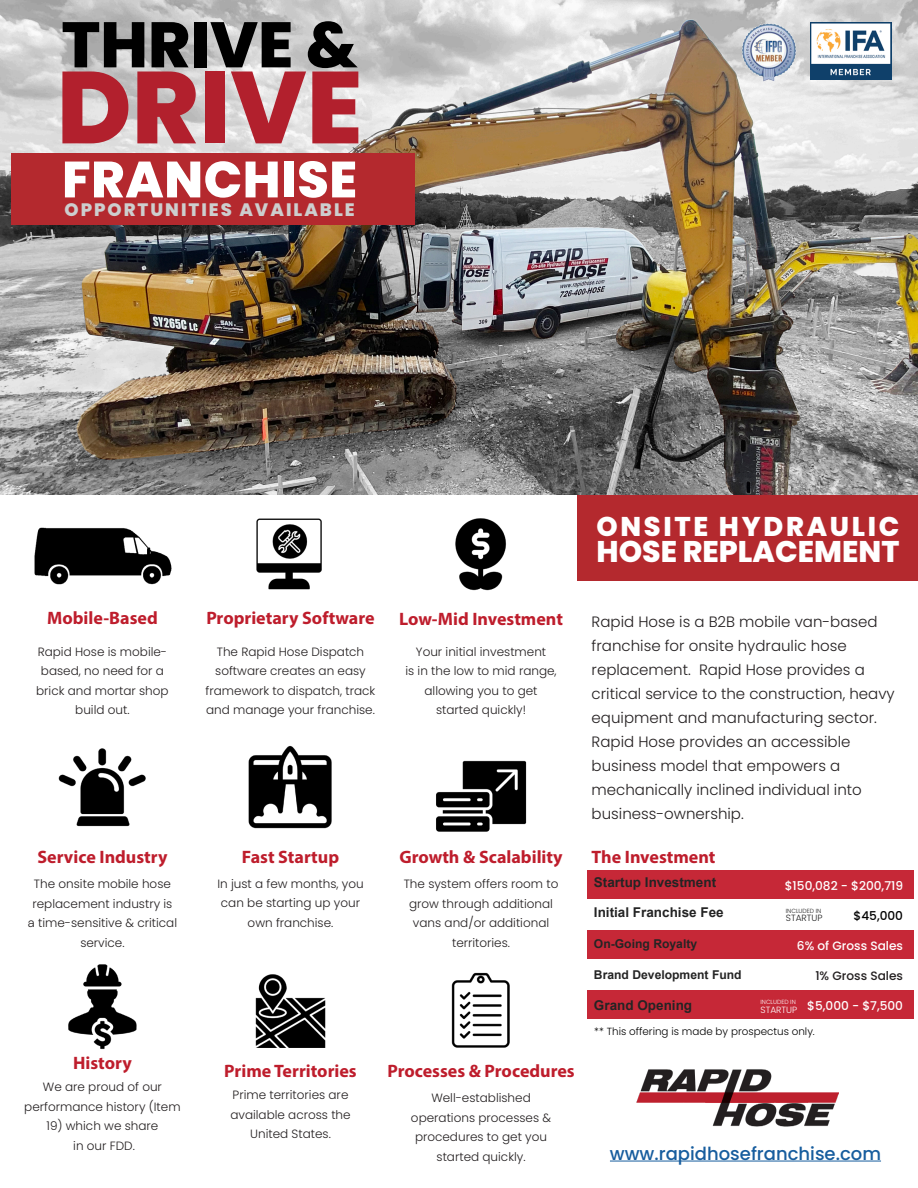
<style>
.page{position:relative;width:918px;height:1188px;background:#fff}
.page>*{position:absolute;margin:0;border:0;box-sizing:border-box;transform-origin:0 0}
.t1{font:800 102px "Poppins";color:#b2202d}
.t2{font:800 64.2px "Poppins";color:#000}
.t3{font:800 50.85px "Poppins";letter-spacing:.01em;color:#fff}
.t4{font:800 29.85px "Poppins";color:#fff}
.t5{font:800 27.15px "Poppins";letter-spacing:.1em;color:#fff}
.t6{font:700 18px "Myriad Pro";color:#be1d2c}
.t7{font:500 18px "Poppins";color:#175d9e}
.t8{font:800 18px "Poppins";letter-spacing:.11em;color:#cdcece}
.t9{font:300 15px/24px "Poppins";color:#231f20}
.t10{font:700 13.5px "Arial";color:#242424}
.t11{font:500 12.15px "Poppins";color:#fff}
.t12{font:700 12.15px "Arial";color:#242424}
.t13{font:500 12.15px "Poppins";color:#231f20}
.t14{font:500 12.15px "Poppins";color:#000}
.t15{font:300 12px/19.5px "Poppins";color:#231f20;text-align:center}
.t16{font:300 10.35px "Poppins";color:#000}
.t17{font:300 9px "Poppins";color:#1f1f1f}
.t18{font:300 9px "Poppins";color:#fff}
.t19{font:300 6px "Poppins";color:#1f1f1f}
.t20{font:300 6px "Poppins";color:#fff}
</style>
<div class="page">
<img style="left:58px;top:748px;width:88px;height:79px">
<img style="left:248px;top:745px;width:84px;height:84px">
<img style="left:256px;top:518px;width:66px;height:72px">
<img style="left:436px;top:760px;width:91px;height:72px">
<img style="left:34px;top:527px;width:138px;height:58px">
<img style="left:255px;top:974px;width:71px;height:74px">
<img style="left:455px;top:518px;width:51px;height:73px">
<img style="left:68px;top:964px;width:69px;height:86px">
<img style="left:0;top:0;width:918px;height:495px">
<div style="left:11px;top:153px;width:404px;height:72px;background:#b4292e"></div>
<div style="left:578px;top:495px;width:340px;height:85px;background:#b4292e"></div>
<div style="left:587px;top:930px;width:326px;height:28px;background:#c62837"></div>
<div style="left:587px;top:990px;width:326px;height:29px;background:#c62837"></div>
<div style="left:587px;top:870px;width:326px;height:29px;background:#c62837"></div>
<img style="left:636px;top:1069px;width:203px;height:58px">
<hr style="left:610px;top:1161px;width:271px;height:1px;background:#175d9e">
<img style="left:451px;top:972px;width:59px;height:76px">
<img style="left:741px;top:23px;width:57px;height:59px">
<img style="left:810px;top:22px;width:82px;height:58px">
<p class="t2" style="left:62px;top:8px;width:298px">THRIVE &amp;</p>
<p class="t1" style="left:57px;top:49px;width:307px">DRIVE</p>
<p class="t3" style="left:62px;top:150px;width:297px">FRANCHISE</p>
<p class="t8" style="left:65px;top:199px;width:292px">OPPORTUNITIES AVAILABLE</p>
<p class="t6" style="left:47px;top:607px;width:112px">Mobile-Based</p>
<p class="t15" style="left:38px;top:642px;width:131px;text-align:left">Rapid Hose is mobile&shy;based, no need for a</p>
<p class="t15" style="left:36px;top:681px;width:134px">brick and mortar shop build out.</p>
<p class="t6" style="left:37px;top:845px;width:131px">Service Industry</p>
<p class="t15" style="left:28px;top:874px;width:151px">The onsite mobile hose replacement industry is a time-sensitive &amp; critical service.</p>
<p class="t6" style="left:73px;top:1051px;width:60px">History</p>
<p class="t15" style="left:24px;top:1078px;width:158px">We are proud of our performance history (Item</p>
<p class="t15" style="left:47px;top:1117px;width:113px">19) which we share</p>
<p class="t15" style="left:73px;top:1136px;width:63px">in our FDD.</p>
<p class="t5" style="left:596px;top:511px;width:305px">ONSITE HYDRAULIC</p>
<p class="t4" style="left:597px;top:535px;width:304px">HOSE REPLACEMENT</p>
<p class="t6" style="left:206px;top:607px;width:170px">Proprietary Software</p>
<p class="t15" style="left:206px;top:642px;width:171px">The Rapid Hose Dispatch software creates an easy framework to dispatch, track and manage your franchise.</p>
<p class="t6" style="left:399px;top:607px;width:165px">Low-Mid Investment</p>
<p class="t15" style="left:416px;top:642px;width:132px">Your initial investment</p>
<p class="t15" style="left:405px;top:661px;width:153px">is in the low to mid range, allowing you to get</p>
<p class="t15" style="left:436px;top:700px;width:92px">started quickly!</p>
<p class="t6" style="left:242px;top:845px;width:99px">Fast Startup</p>
<p class="t15" style="left:217px;top:874px;width:148px">In just a few months, you can be starting up your own franchise.</p>
<p class="t6" style="left:399px;top:845px;width:165px">Growth &amp; Scalability</p>
<p class="t15" style="left:404px;top:874px;width:156px">The system offers room to</p>
<p class="t15" style="left:409px;top:894px;width:145px">grow through additional vans and/or additional territories.</p>
<p class="t6" style="left:224px;top:1059px;width:134px">Prime Territories</p>
<p class="t15" style="left:233px;top:1086px;width:117px">Prime territories are</p>
<p class="t15" style="left:230px;top:1105px;width:122px">available across the</p>
<p class="t15" style="left:250px;top:1125px;width:82px">United States.</p>
<p class="t6" style="left:387px;top:1060px;width:189px">Processes &amp; Procedures</p>
<p class="t15" style="left:411px;top:1088px;width:142px">Well-established operations processes &amp; procedures to get you started quickly.</p>
<p class="t9" style="left:592px;top:609px;width:305px">Rapid Hose is a B2B mobile van-based franchise for onsite hydraulic hose replacement. Rapid Hose provides a critical service to the construction, heavy equipment and manufacturing sector.<br>Rapid Hose provides an accessible business model that empowers a mechanically inclined individual into business-ownership.</p>
<p class="t6" style="left:592px;top:845px;width:125px">The Investment</p>
<p class="t10" style="left:594px;top:873px;width:124px">Startup Investment</p>
<p class="t10" style="left:594px;top:904px;width:131px">Initial Franchise Fee</p>
<p class="t12" style="left:594px;top:936px;width:105px">On-Going Royalty</p>
<p class="t12" style="left:594px;top:967px;width:149px">Brand Development Fund</p>
<p class="t10" style="left:594px;top:996px;width:100px">Grand Opening</p>
<p class="t11" style="left:785px;top:878px;width:120px">$150,082 - $200,719</p>
<p class="t14" style="left:854px;top:908px;width:51px">$45,000</p>
<p class="t11" style="left:797px;top:938px;width:108px">6% of Gross Sales</p>
<p class="t13" style="left:815px;top:968px;width:89px">1% Gross Sales</p>
<p class="t11" style="left:807px;top:998px;width:97px">$5,000 - $7,500</p>
<p class="t19" style="left:786px;top:907px;width:37px">INCLUDED IN</p>
<p class="t17" style="left:786px;top:913px;width:38px">STARTUP</p>
<p class="t20" style="left:761px;top:999px;width:37px">INCLUDED IN</p>
<p class="t18" style="left:761px;top:1004px;width:38px">STARTUP</p>
<p class="t16" style="left:594px;top:1025px;width:222px">** This offering is made by prospectus only.</p>
<p class="t7" style="left:610px;top:1143px;width:273px">www.rapidhosefranchise.com</p>
</div>
